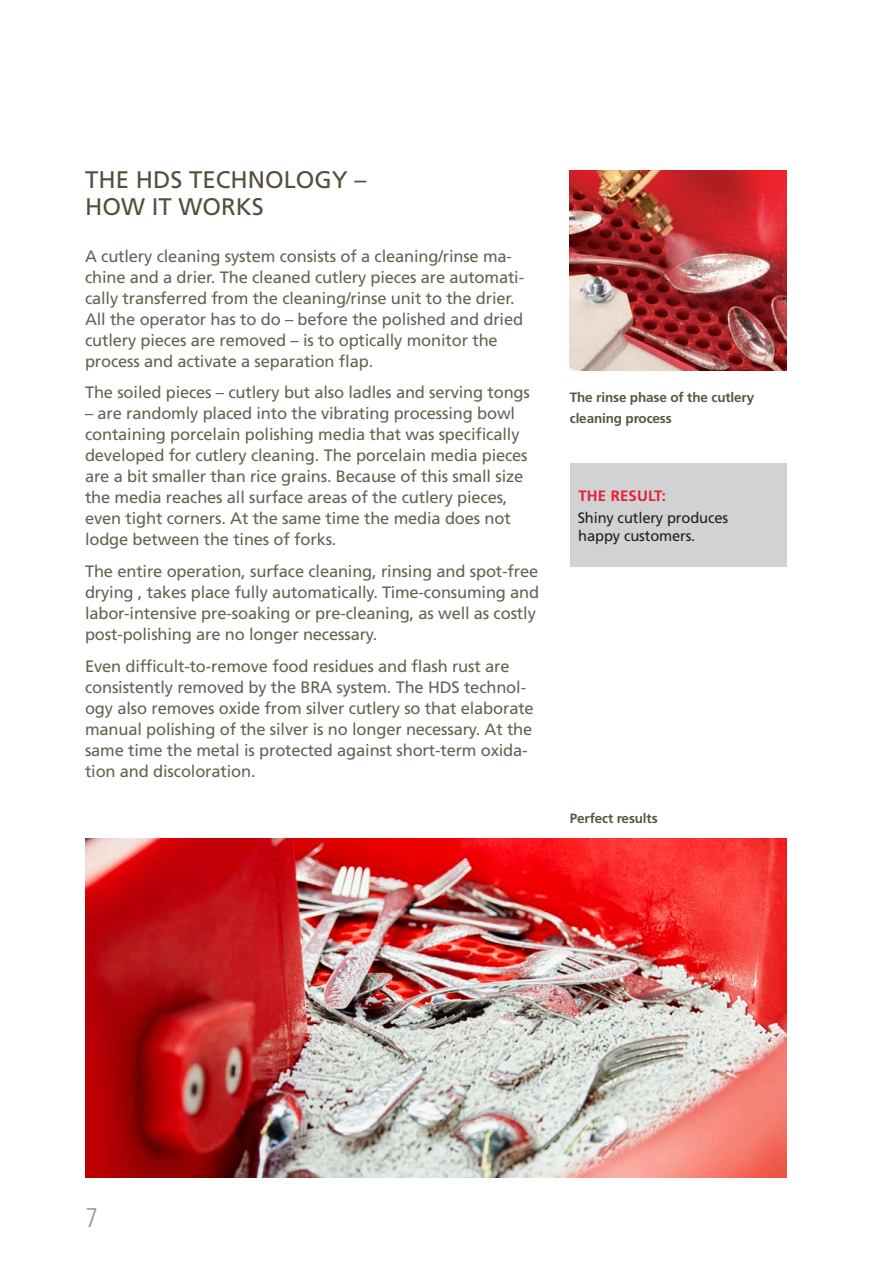
<style>
.page{position:relative;width:893px;height:1263px;background:#fff}
.page>*{position:absolute;margin:0;border:0;box-sizing:border-box;transform-origin:0 0}
.t1{font:300 condensed 27px "Frutiger LT Std";color:#9a9689}
.ZWI{font:24px/27px "Frutiger LT Std";color:#564f3d}
.Fließ{font:16.5px/21px "Frutiger LT Std";letter-spacing:-.01em;color:#676251}
.Einzug_Kasten{font:15px/18px "Frutiger LT Std";letter-spacing:-.01em;color:#231f20}
.Einzuge_Kasten_Head{font:700 15px "Frutiger LT Std";letter-spacing:.01em;color:#e52032}
.BU{font:700 13.5px/21px "Frutiger LT Std";letter-spacing:-.01em;color:#5b5543}
</style>
<div class="page">
<div style="left:570px;top:463px;width:217px;height:104px;background:#d1d2d4"></div>
<img style="left:570px;top:170px;width:217px;height:201px">
<img style="left:85px;top:839px;width:702px;height:339px">
<p class="ZWI" style="left:85px;top:166px;width:283px">THE HDS TECHNOLOGY –<br>HOW IT WORKS</p>
<p class="Fließ" style="left:85px;top:245px;width:441px">A cutlery cleaning system consists of a cleaning/rinse ma&shy;chine and a drier. The cleaned cutlery pieces are automati&shy;cally transferred from the cleaning/rinse unit to the drier.<br>All the operator has to do – before the polished and dried cutlery pieces are removed – is to optically monitor the process and activate a separation flap.</p>
<p class="Fließ" style="left:85px;top:382px;width:446px">The soiled pieces – cutlery but also ladles and serving tongs</p>
<p class="Fließ" style="left:85px;top:403px;width:444px">– are randomly placed into the vibrating processing bowl containing porcelain polishing media that was specifically developed for cutlery cleaning. The porcelain media pieces are a bit smaller than rice grains. Because of this small size the media reaches all surface areas of the cutlery pieces, even tight corners. At the same time the media does not lodge between the tines of forks.</p>
<p class="Fließ" style="left:85px;top:561px;width:456px">The entire operation, surface cleaning, rinsing and spot-free drying , takes place fully automatically. Time-consuming and labor-intensive pre-soaking or pre-cleaning, as well as costly post-polishing are no longer necessary.</p>
<p class="Fließ" style="left:85px;top:655px;width:450px">Even difficult-to-remove food residues and flash rust are consistently removed by the BRA system. The HDS technol&shy;ogy also removes oxide from silver cutlery so that elaborate manual polishing of the silver is no longer necessary. At the same time the metal is protected against short-term oxida&shy;tion and discoloration.</p>
<p class="BU" style="left:570px;top:387px;width:186px">The rinse phase of the cutlery cleaning process</p>
<p class="Einzuge_Kasten_Head" style="left:578px;top:487px;width:89px">THE RESULT:</p>
<p class="Einzug_Kasten" style="left:578px;top:509px;width:152px">Shiny cutlery produces happy customers.</p>
<p class="BU" style="left:570px;top:808px;width:89px">Perfect results</p>
<h1 class="t1" style="left:85px;top:1202px;width:14px">7</h1>
</div>
